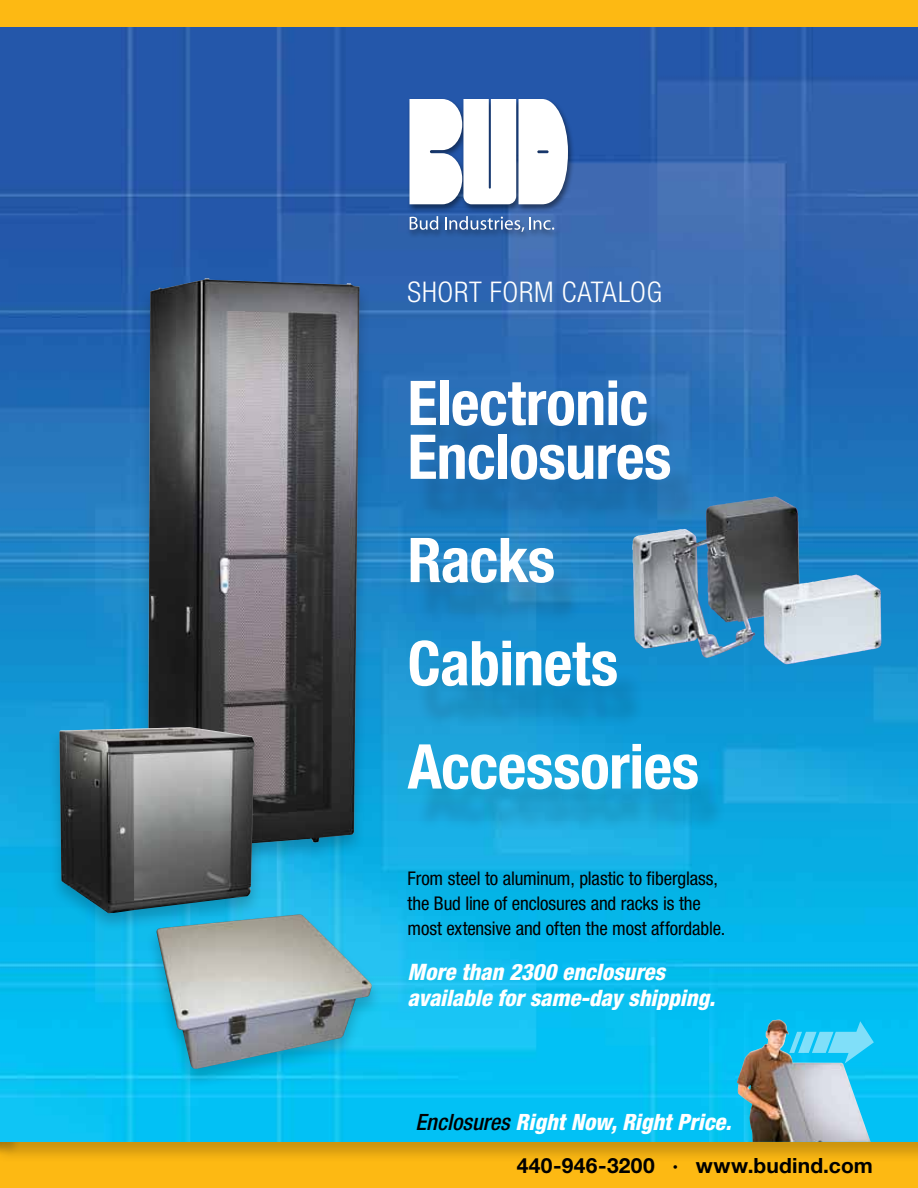
<style>
.page{position:relative;width:918px;height:1188px;background:#fff}
.page>*{position:absolute;margin:0;border:0;box-sizing:border-box;transform-origin:0 0}
.t1{font:700 condensed 61.8px/103.2px "Helvetica Neue";letter-spacing:-.01em;color:#fff}
.t2{font:300 condensed 28.5px "Helvetica Neue";letter-spacing:.025em;color:#fff}
.t3{font:italic 800 condensed 22.65px/25.2px "Helvetica Neue";color:#fff}
.t4{font:italic 800 condensed 22.5px "Helvetica Neue";color:#fff}
.t5{font:700 21px "Helvetica Neue";letter-spacing:.015em;color:#000}
.t6{font:condensed 18.9px/25.2px "Helvetica Neue";letter-spacing:-.01em;color:#000}
.s1{font-weight:500;color:#000}
</style>
<div class="page">
<div style="left:0;top:1141px;width:918px;height:47px;background:#fdb913"></div>
<div style="left:0;top:25px;width:918px;height:1139px;background:#000;opacity:.2"></div>
<img style="left:1px;top:27px;width:917px;height:1115px">
<div style="left:407px;top:98px;width:168px;height:142px;background:#000;opacity:.45"></div>
<svg style="left:410px;top:99px;width:158px;height:105px"></svg>
<svg style="left:410px;top:216px;width:28px;height:14px"></svg>
<svg style="left:445px;top:216px;width:109px;height:16px;background:#6284b6"></svg>
<div style="left:0;top:0;width:918px;height:27px;background:#fdb913"></div>
<div style="left:415px;top:400px;width:312px;height:432px;background:#000;opacity:.15"></div>
<svg style="left:871px;top:1021px;width:3px;height:42px"></svg>
<img style="left:737px;top:1020px;width:134px;height:122px">
<div style="left:136px;top:276px;width:235px;height:596px;background:#000;opacity:.2"></div>
<img style="left:148px;top:278px;width:212px;height:574px">
<div style="left:48px;top:725px;width:218px;height:208px;background:#000;opacity:.2"></div>
<img style="left:59px;top:727px;width:196px;height:186px">
<img style="left:632px;top:497px;width:140px;height:161px">
<div style="left:146px;top:912px;width:237px;height:177px;background:#000;opacity:.2"></div>
<img style="left:157px;top:914px;width:215px;height:155px">
<h2 class="t2" style="left:408px;top:276px;width:46px">SHORT</h2>
<h2 class="t2" style="left:490px;top:276px;width:30px">FORM</h2>
<h2 class="t2" style="left:562px;top:276px;width:102px">CATALOG</h2>
<h1 class="t1" style="left:408px;top:375px;width:265px;line-height:53.8px">Electronic<br>Enclosures</h1>
<h1 class="t1" style="left:408px;top:508px;width:293px">Racks<br>Cabinets<br>Accessories</h1>
<p class="t6" style="left:408px;top:865px;width:319px">From steel to aluminum, plastic to fiberglass, the Bud line of enclosures and racks is the most extensive and often the most affordable.</p>
<p class="t3" style="left:408px;top:959px;width:309px">More than 2300 enclosures available for same-day shipping.</p>
<p class="t4" style="left:415px;top:1108px;width:317px"><span class="s1">Enclosures</span> Right Now, Right Price.</p>
<p class="t5" style="left:517px;top:1152px;width:358px">440-946-3200 · www.budind.com</p>
</div>
